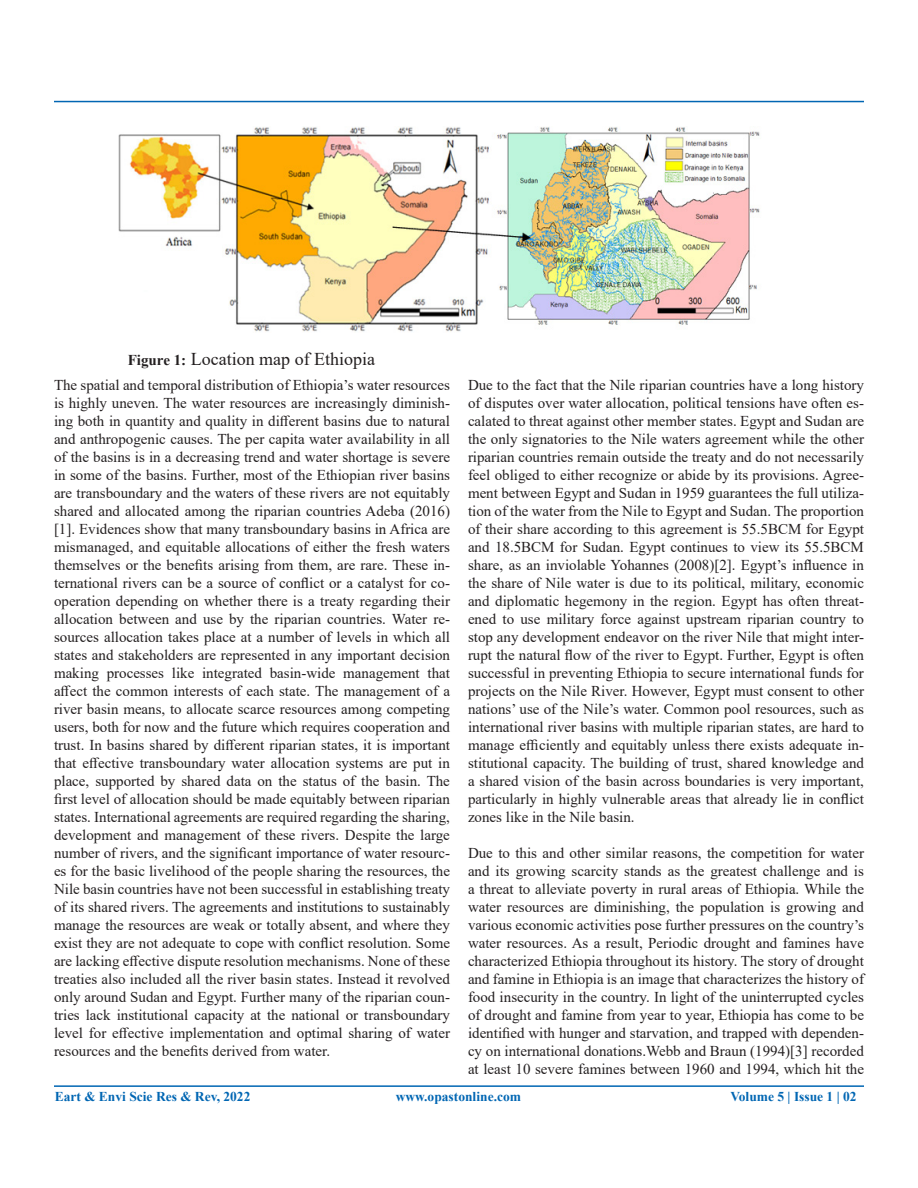
<style>
.page{position:relative;width:918px;height:1188px;background:#fff}
.page>*{position:absolute;margin:0;border:0;box-sizing:border-box;transform-origin:0 0}
.t1{font:18px "Times New Roman";color:#231f20}
.t2{font:15px/18px "Times New Roman";color:#231f20;text-align:justify}
.t3{font:700 13.5px "Times New Roman";color:#0166b3}
.s1{font-weight:700;font-size:15px}
</style>
<div class="page">
<hr style="left:54px;top:101px;width:810px;height:1px;background:#0166b3">
<hr style="left:54px;top:1085px;width:810px;height:2px;background:#0166b3">
<img style="left:119px;top:127px;width:641px;height:205px">
<p class="t1" style="left:128px;top:347px;width:249px"><span class="s1">Figure 1:</span> Location map of Ethiopia</p>
<p class="t2" style="left:54px;top:376px;width:398px">The spatial and temporal distribution of Ethiopia’s water resources is highly uneven. The water resources are increasingly diminish&shy;ing both in quantity and quality in different basins due to natural and anthropogenic causes. The per capita water availability in all of the basins is in a decreasing trend and water shortage is severe in some of the basins. Further, most of the Ethiopian river basins are transboundary and the waters of these rivers are not equitably shared and allocated among the riparian countries Adeba (2016) [1]. Evidences show that many transboundary basins in Africa are mismanaged, and equitable allocations of either the fresh waters themselves or the benefits arising from them, are rare. These in&shy;ternational rivers can be a source of conflict or a catalyst for co&shy;operation depending on whether there is a treaty regarding their allocation between and use by the riparian countries. Water re&shy;sources allocation takes place at a number of levels in which all states and stakeholders are represented in any important decision making processes like integrated basin-wide management that affect the common interests of each state. The management of a river basin means, to allocate scarce resources among competing users, both for now and the future which requires cooperation and trust. In basins shared by different riparian states, it is important that effective transboundary water allocation systems are put in place, supported by shared data on the status of the basin. The first level of allocation should be made equitably between riparian states. International agreements are required regarding the sharing, development and management of these rivers. Despite the large number of rivers, and the significant importance of water resourc&shy;es for the basic livelihood of the people sharing the resources, the Nile basin countries have not been successful in establishing treaty of its shared rivers. The agreements and institutions to sustainably manage the resources are weak or totally absent, and where they exist they are not adequate to cope with conflict resolution. Some are lacking effective dispute resolution mechanisms. None of these treaties also included all the river basin states. Instead it revolved only around Sudan and Egypt. Further many of the riparian coun&shy;tries lack institutional capacity at the national or transboundary level for effective implementation and optimal sharing of water resources and the benefits derived from water.</p>
<p class="t2" style="left:468px;top:376px;width:398px">Due to the fact that the Nile riparian countries have a long history of disputes over water allocation, political tensions have often es&shy;calated to threat against other member states. Egypt and Sudan are the only signatories to the Nile waters agreement while the other riparian countries remain outside the treaty and do not necessarily feel obliged to either recognize or abide by its provisions. Agree&shy;ment between Egypt and Sudan in 1959 guarantees the full utiliza&shy;tion of the water from the Nile to Egypt and Sudan. The proportion of their share according to this agreement is 55.5BCM for Egypt and 18.5BCM for Sudan. Egypt continues to view its 55.5BCM share, as an inviolable Yohannes (2008)[2]. Egypt’s influence in the share of Nile water is due to its political, military, economic and diplomatic hegemony in the region. Egypt has often threat&shy;ened to use military force against upstream riparian country to stop any development endeavor on the river Nile that might inter&shy;rupt the natural flow of the river to Egypt. Further, Egypt is often successful in preventing Ethiopia to secure international funds for projects on the Nile River. However, Egypt must consent to other nations’ use of the Nile’s water. Common pool resources, such as international river basins with multiple riparian states, are hard to manage efficiently and equitably unless there exists adequate in&shy;stitutional capacity. The building of trust, shared knowledge and a shared vision of the basin across boundaries is very important, particularly in highly vulnerable areas that already lie in conflict zones like in the Nile basin.</p>
<p class="t2" style="left:468px;top:844px;width:398px">Due to this and other similar reasons, the competition for water and its growing scarcity stands as the greatest challenge and is a threat to alleviate poverty in rural areas of Ethiopia. While the water resources are diminishing, the population is growing and various economic activities pose further pressures on the country’s water resources. As a result, Periodic drought and famines have characterized Ethiopia throughout its history. The story of drought and famine in Ethiopia is an image that characterizes the history of food insecurity in the country. In light of the uninterrupted cycles of drought and famine from year to year, Ethiopia has come to be identified with hunger and starvation, and trapped with dependen&shy;cy on international donations.Webb and Braun (1994)[3] recorded at least 10 severe famines between 1960 and 1994, which hit the</p>
<p class="t3" style="left:55px;top:1086px;width:197px">Eart &amp; Envi Scie Res &amp; Rev, 2022</p>
<p class="t3" style="left:396px;top:1086px;width:127px">www.opastonline.com</p>
<p class="t3" style="left:730px;top:1087px;width:128px">Volume 5 | Issue 1 | 02</p>
</div>
